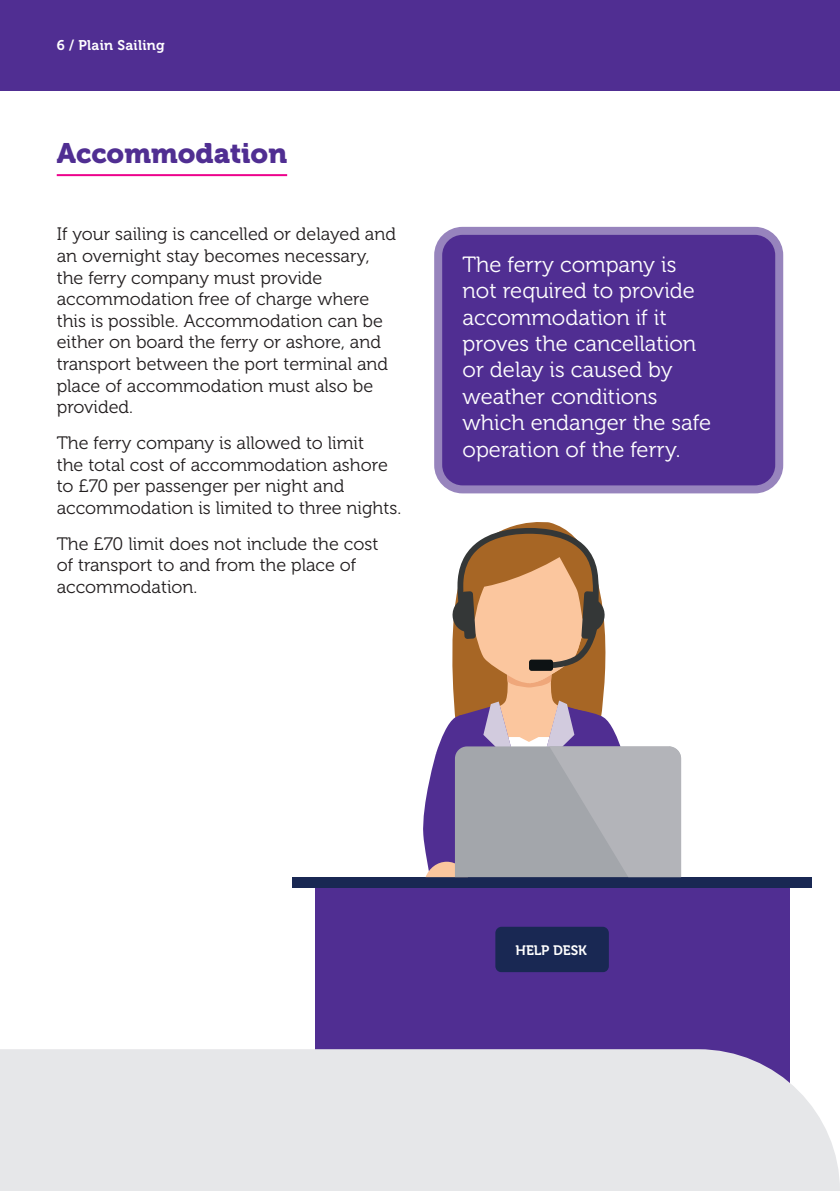
<style>
.page{position:relative;width:840px;height:1191px;background:#fff}
.page>*{position:absolute;margin:0;border:0;box-sizing:border-box;transform-origin:0 0}
.t1{font:28px "Museo 900";color:#502e92}
.t2{font:22px/26.4px "Museo 300";color:#fff}
.t3{font:18px/21.6px "Museo 300";color:#231f20}
.t4{font:14px "Museo 700";letter-spacing:.02em;color:#fff}
.t5{font:13.6px "Museo 700";color:#fff}
</style>
<div class="page">
<div style="left:0;top:0;width:839px;height:91px;background:#502e92"></div>
<hr style="left:57px;top:174px;width:230px;height:2px;background:#ed028c">
<div style="left:315px;top:887px;width:473px;height:304px;background:#502e92"></div>
<div style="left:292px;top:877px;width:519px;height:10px;background:#192853"></div>
<svg style="left:423px;top:525px;width:257px;height:352px"></svg>
<div style="left:495px;top:926px;width:113px;height:46px;background:#192853;border-radius:6px"></div>
<div style="left:0;top:1049px;width:839px;height:142px;background:#e6e7e9"></div>
<div style="left:438px;top:231px;width:340px;height:258px;background:#502e92;border-radius:24px"></div>
<div style="left:434px;top:227px;width:348px;height:266px;border:8px solid #9784bd;border-radius:24px"></div>
<p class="t4" style="left:57px;top:38px;width:109px">6 / Plain Sailing</p>
<h1 class="t1" style="left:57px;top:137px;width:232px">Accommodation</h1>
<p class="t3" style="left:57px;top:224px;width:340px">If your sailing is cancelled or delayed and an overnight stay becomes necessary, the ferry company must provide accommodation free of charge where this is possible. Accommodation can be either on board the ferry or ashore, and transport between the port terminal and place of accommodation must also be provided.</p>
<p class="t3" style="left:57px;top:432px;width:346px">The ferry company is allowed to limit<br>the total cost of accommodation ashore to £70 per passenger per night and accommodation is limited to three nights.</p>
<p class="t3" style="left:57px;top:533px;width:323px">The £70 limit does not include the cost of transport to and from the place of accommodation.</p>
<p class="t2" style="left:462px;top:251px;width:250px">The ferry company is not required to provide accommodation if it proves the cancellation or delay is caused by weather conditions which endanger the safe operation of the ferry.</p>
<p class="t5" style="left:515px;top:942px;width:73px">HELP DESK</p>
</div>
